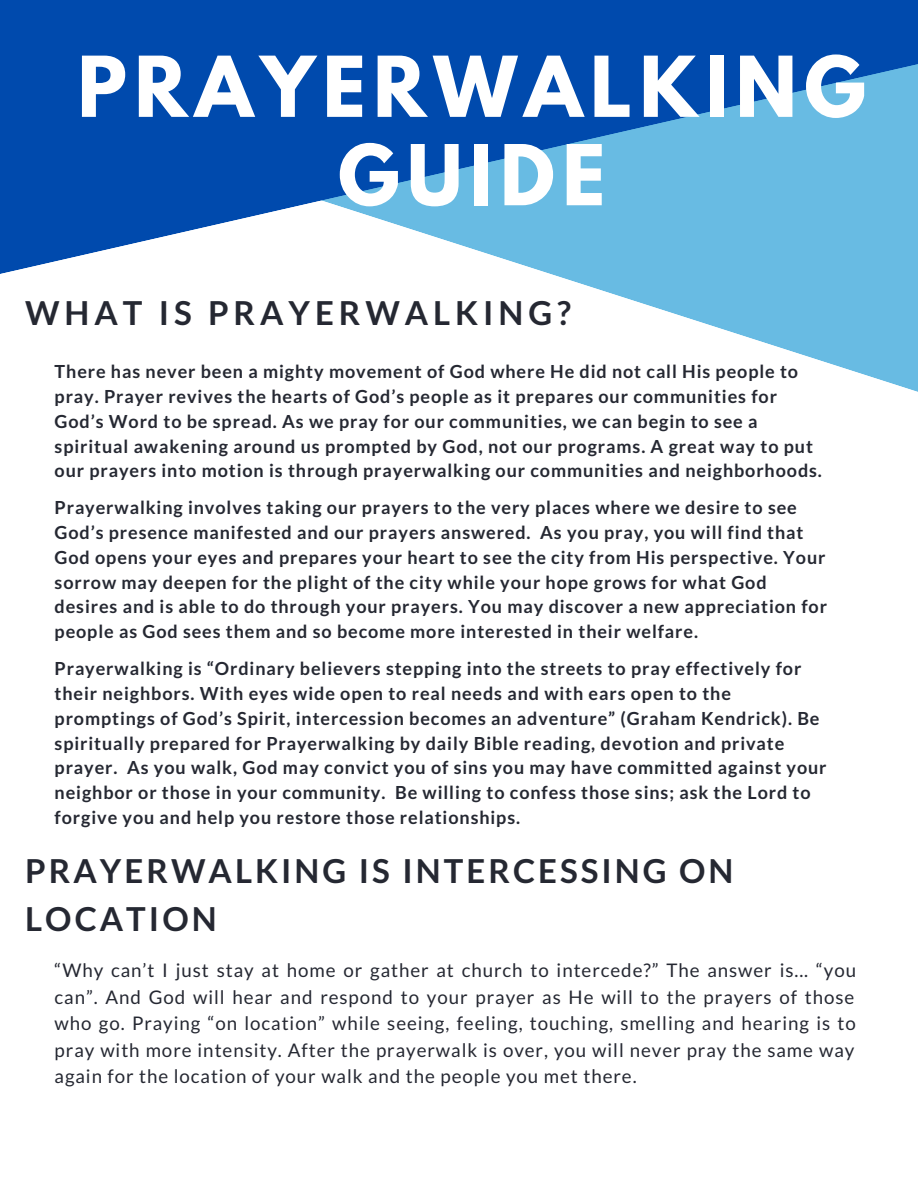
<style>
.page{position:relative;width:918px;height:1188px;background:#fff}
.page>*{position:absolute;margin:0;border:0;box-sizing:border-box;transform-origin:0 0}
.t1{font:700 74.25px/88.3px "League Spartan";letter-spacing:.1em;color:#fff;text-align:center}
.t2{font:700 33px/47.7px "Lato";letter-spacing:.09em;color:#252832}
.t3{font:700 33px "Lato";letter-spacing:.15em;color:#252832}
.t4{font:18.75px/26.5px "Lato";letter-spacing:.05em;color:#252832;text-align:justify}
.t5{font:700 18px/24.8px "Lato";letter-spacing:.05em;color:#252832}
</style>
<div class="page">
<svg style="left:551px;top:274px;width:367px;height:118px"></svg>
<svg style="left:0;top:0;width:918px;height:274px;fill:#004aad"></svg>
<h1 class="t1" style="left:77px;top:52px;width:790px">PRAYERWALKING<br>GUIDE</h1>
<h2 class="t3" style="left:25px;top:292px;width:547px">WHAT IS PRAYERWALKING?</h2>
<p class="t5" style="left:55px;top:359px;width:769px">There has never been a mighty movement of God where He did not call His people to pray. Prayer revives the hearts of God’s people as it prepares our communities for God’s Word to be spread. As we pray for our communities, we can begin to see a spiritual awakening around us prompted by God, not our programs. A great way to put our prayers into motion is through prayerwalking our communities and neighborhoods.</p>
<p class="t5" style="left:55px;top:495px;width:774px">Prayerwalking involves taking our prayers to the very places where we desire to see God’s presence manifested and our prayers answered. As you pray, you will find that God opens your eyes and prepares your heart to see the city from His perspective. Your sorrow may deepen for the plight of the city while your hope grows for what God desires and is able to do through your prayers. You may discover a new appreciation for people as God sees them and so become more interested in their welfare.</p>
<p class="t5" style="left:55px;top:656px;width:774px">Prayerwalking is “Ordinary believers stepping into the streets to pray effectively for their neighbors. With eyes wide open to real needs and with ears open to the promptings of God’s Spirit, intercession becomes an adventure” (Graham Kendrick). Be spiritually prepared for Prayerwalking by daily Bible reading, devotion and private prayer. As you walk, God may convict you of sins you may have committed against your neighbor or those in your community. Be willing to confess those sins; ask the Lord to forgive you and help you restore those relationships.</p>
<h2 class="t2" style="left:25px;top:847px;width:710px">PRAYERWALKING IS INTERCESSING ON<br>LOCATION</h2>
<p class="t4" style="left:55px;top:956px;width:803px">“Why can’t I just stay at home or gather at church to intercede?” The answer is... “you can”. And God will hear and respond to your prayer as He will to the prayers of those who go. Praying “on location” while seeing, feeling, touching, smelling and hearing is to pray with more intensity. After the prayerwalk is over, you will never pray the same way again for the location of your walk and the people you met there.</p>
</div>
